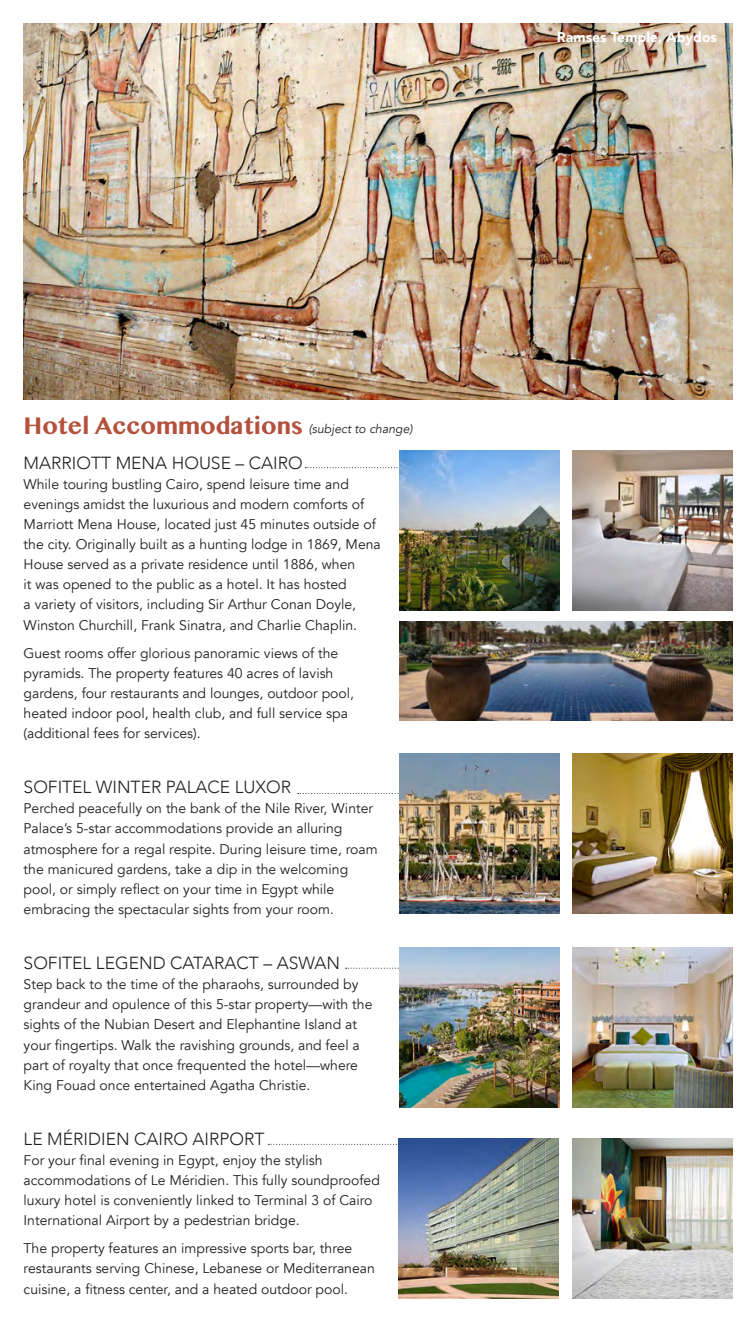
<style>
.page{position:relative;width:756px;height:1323px;background:#fff}
.page>*{position:absolute;margin:0;border:0;box-sizing:border-box;transform-origin:0 0}
.Heading{font:700 28px "Khmer MN";color:#b4513c}
.bullets{font:300 17.5px "Avenir";color:#231f20}
.Heading-2{font:14px/20.1px "Avenir";color:#231f20}
.t1{font:900 14px "Avenir";color:#fff}
.Heading-3{font:italic 12.25px "Avenir";color:#231f20}
</style>
<div class="page">
<img style="left:24px;top:24px;width:708px;height:375px">
<svg style="left:305px;top:467px;width:93px;height:1px"></svg>
<img style="left:399px;top:451px;width:160px;height:160px">
<img style="left:572px;top:451px;width:160px;height:160px">
<svg style="left:298px;top:793px;width:101px;height:1px"></svg>
<img style="left:399px;top:753px;width:160px;height:160px">
<img style="left:572px;top:753px;width:160px;height:160px">
<svg style="left:346px;top:968px;width:53px;height:1px"></svg>
<img style="left:399px;top:947px;width:160px;height:160px">
<img style="left:572px;top:947px;width:160px;height:160px">
<svg style="left:268px;top:1144px;width:131px;height:1px"></svg>
<img style="left:399px;top:1138px;width:160px;height:160px">
<img style="left:572px;top:1138px;width:160px;height:160px">
<img style="left:399px;top:621px;width:333px;height:100px">
<p class="t1" style="left:557px;top:25px;width:162px">Ramses Temple, Abydos</p>
<p class="Heading" style="left:24px;top:407px;width:281px">Hotel Accommodations</p>
<p class="bullets" style="left:24px;top:452px;width:281px">MARRIOTT MENA HOUSE – CAIRO</p>
<p class="Heading-2" style="left:24px;top:474px;width:359px">While touring bustling Cairo, spend leisure time and evenings amidst the luxurious and modern comforts of Marriott Mena House, located just 45 minutes outside of the city. Originally built as a hunting lodge in 1869, Mena House served as a private residence until 1886, when<br>it was opened to the public as a hotel. It has hosted<br>a variety of visitors, including Sir Arthur Conan Doyle, Winston Churchill, Frank Sinatra, and Charlie Chaplin.</p>
<p class="Heading-2" style="left:24px;top:643px;width:332px">Guest rooms offer glorious panoramic views of the pyramids. The property features 40 acres of lavish gardens, four restaurants and lounges, outdoor pool, heated indoor pool, health club, and full service spa (additional fees for services).</p>
<p class="Heading-3" style="left:309px;top:422px;width:105px">(subject to change)</p>
<p class="bullets" style="left:24px;top:777px;width:269px">SOFITEL WINTER PALACE LUXOR</p>
<p class="Heading-2" style="left:24px;top:799px;width:356px">Perched peacefully on the bank of the Nile River, Winter Palace’s 5-star accommodations provide an alluring atmosphere for a regal respite. During leisure time, roam the manicured gardens, take a dip in the welcoming pool, or simply reflect on your time in Egypt while embracing the spectacular sights from your room.</p>
<p class="bullets" style="left:24px;top:953px;width:318px">SOFITEL LEGEND CATARACT – ASWAN</p>
<p class="Heading-2" style="left:24px;top:975px;width:350px">Step back to the time of the pharaohs, surrounded by grandeur and opulence of this 5-star property—with the sights of the Nubian Desert and Elephantine Island at your fingertips. Walk the ravishing grounds, and feel a part of royalty that once frequented the hotel—where King Fouad once entertained Agatha Christie.</p>
<p class="bullets" style="left:24px;top:1129px;width:243px">LE MÉRIDIEN CAIRO AIRPORT</p>
<p class="Heading-2" style="left:24px;top:1150px;width:358px">For your final evening in Egypt, enjoy the stylish accommodations of Le Méridien. This fully soundproofed luxury hotel is conveniently linked to Terminal 3 of Cairo International Airport by a pedestrian bridge.</p>
<p class="Heading-2" style="left:24px;top:1239px;width:353px">The property features an impressive sports bar, three restaurants serving Chinese, Lebanese or Mediterranean cuisine, a fitness center, and a heated outdoor pool.</p>
</div>
